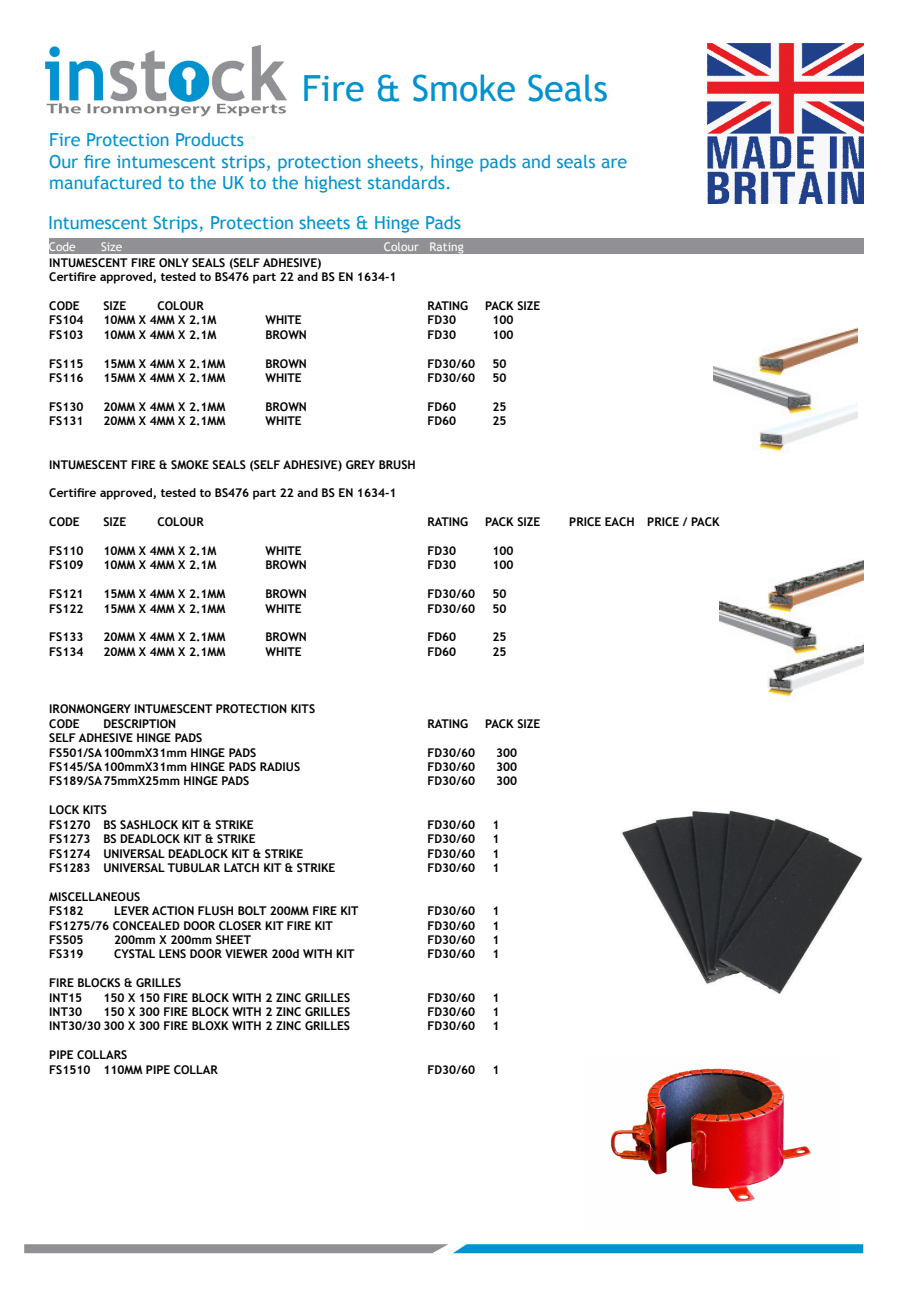
<style>
.page{position:relative;width:919px;height:1289px;background:#fff}
.page>*{position:absolute;margin:0;border:0;box-sizing:border-box;transform-origin:0 0}
.t1{font:36px "Trebuchet MS";color:#0093d0}
.t2{font:18px "Trebuchet MS";color:#0093d0}
.t3{font:700 12px "Trebuchet MS";color:#000}
.t4{font:12px "Trebuchet MS";color:#fff}
</style>
<div class="page">
<img style="left:610px;top:1068px;width:201px;height:134px">
<img style="left:622px;top:808px;width:241px;height:186px">
<div style="left:49px;top:239px;width:814px;height:15px;background:#919195"></div>
<svg style="left:24px;top:1244px;width:839px;height:9px;background:#5297b5"></svg>
<img style="left:707px;top:44px;width:156px;height:160px">
<img style="left:713px;top:327px;width:144px;height:126px">
<img style="left:719px;top:560px;width:144px;height:142px">
<img style="left:45px;top:44px;width:242px;height:73px">
<p class="t1" style="left:302px;top:67px;width:308px">Fire &amp; Smoke Seals</p>
<p class="t2" style="left:49px;top:129px;width:196px">Fire Protection Products</p>
<p class="t2" style="left:49px;top:151px;width:579px">Our fire intumescent strips, protection sheets, hinge pads and seals are</p>
<p class="t2" style="left:49px;top:172px;width:404px">manufactured to the UK to the highest standards.</p>
<p class="t2" style="left:48px;top:212px;width:414px">Intumescent Strips, Protection sheets &amp; Hinge Pads</p>
<p class="t3" style="left:49px;top:255px;width:274px">INTUMESCENT FIRE ONLY SEALS (SELF ADHESIVE)</p>
<p class="t3" style="left:49px;top:269px;width:349px">Certifire approved, tested to BS476 part 22 and BS EN 1634-1</p>
<p class="t3" style="left:49px;top:298px;width:32px">CODE</p>
<p class="t3" style="left:103px;top:298px;width:25px">SIZE</p>
<p class="t3" style="left:157px;top:298px;width:48px">COLOUR</p>
<p class="t3" style="left:427px;top:298px;width:42px">RATING</p>
<p class="t3" style="left:485px;top:298px;width:57px">PACK SIZE</p>
<p class="t3" style="left:49px;top:313px;width:36px">FS104</p>
<p class="t3" style="left:103px;top:313px;width:115px">10MM X 4MM X 2.1M</p>
<p class="t3" style="left:265px;top:313px;width:38px">WHITE</p>
<p class="t3" style="left:427px;top:313px;width:30px">FD30</p>
<p class="t3" style="left:492px;top:313px;width:23px">100</p>
<p class="t3" style="left:49px;top:327px;width:36px">FS103</p>
<p class="t3" style="left:103px;top:327px;width:115px">10MM X 4MM X 2.1M</p>
<p class="t3" style="left:265px;top:327px;width:43px">BROWN</p>
<p class="t3" style="left:427px;top:327px;width:30px">FD30</p>
<p class="t3" style="left:492px;top:327px;width:23px">100</p>
<p class="t3" style="left:49px;top:356px;width:36px">FS115</p>
<p class="t3" style="left:103px;top:356px;width:124px">15MM X 4MM X 2.1MM</p>
<p class="t3" style="left:265px;top:356px;width:43px">BROWN</p>
<p class="t3" style="left:427px;top:356px;width:49px">FD30/60</p>
<p class="t3" style="left:492px;top:356px;width:16px">50</p>
<p class="t3" style="left:49px;top:370px;width:36px">FS116</p>
<p class="t3" style="left:103px;top:370px;width:124px">15MM X 4MM X 2.1MM</p>
<p class="t3" style="left:265px;top:370px;width:38px">WHITE</p>
<p class="t3" style="left:427px;top:370px;width:49px">FD30/60</p>
<p class="t3" style="left:492px;top:370px;width:16px">50</p>
<p class="t3" style="left:49px;top:399px;width:36px">FS130</p>
<p class="t3" style="left:103px;top:399px;width:124px">20MM X 4MM X 2.1MM</p>
<p class="t3" style="left:265px;top:399px;width:43px">BROWN</p>
<p class="t3" style="left:427px;top:399px;width:30px">FD60</p>
<p class="t3" style="left:492px;top:399px;width:16px">25</p>
<p class="t3" style="left:49px;top:413px;width:36px">FS131</p>
<p class="t3" style="left:103px;top:413px;width:124px">20MM X 4MM X 2.1MM</p>
<p class="t3" style="left:265px;top:413px;width:38px">WHITE</p>
<p class="t3" style="left:427px;top:413px;width:30px">FD60</p>
<p class="t3" style="left:492px;top:413px;width:16px">25</p>
<p class="t3" style="left:49px;top:457px;width:368px">INTUMESCENT FIRE &amp; SMOKE SEALS (SELF ADHESIVE) GREY BRUSH</p>
<p class="t3" style="left:49px;top:485px;width:349px">Certifire approved, tested to BS476 part 22 and BS EN 1634-1</p>
<p class="t3" style="left:49px;top:514px;width:32px">CODE</p>
<p class="t3" style="left:103px;top:514px;width:25px">SIZE</p>
<p class="t3" style="left:157px;top:514px;width:48px">COLOUR</p>
<p class="t3" style="left:427px;top:514px;width:42px">RATING</p>
<p class="t3" style="left:485px;top:514px;width:57px">PACK SIZE</p>
<p class="t3" style="left:569px;top:514px;width:152px">PRICE EACH PRICE / PACK</p>
<p class="t3" style="left:49px;top:543px;width:36px">FS110</p>
<p class="t3" style="left:103px;top:543px;width:115px">10MM X 4MM X 2.1M</p>
<p class="t3" style="left:265px;top:543px;width:38px">WHITE</p>
<p class="t3" style="left:427px;top:543px;width:30px">FD30</p>
<p class="t3" style="left:492px;top:543px;width:23px">100</p>
<p class="t3" style="left:49px;top:557px;width:36px">FS109</p>
<p class="t3" style="left:103px;top:557px;width:115px">10MM X 4MM X 2.1M</p>
<p class="t3" style="left:265px;top:557px;width:43px">BROWN</p>
<p class="t3" style="left:427px;top:557px;width:30px">FD30</p>
<p class="t3" style="left:492px;top:557px;width:23px">100</p>
<p class="t3" style="left:49px;top:586px;width:36px">FS121</p>
<p class="t3" style="left:103px;top:586px;width:124px">15MM X 4MM X 2.1MM</p>
<p class="t3" style="left:265px;top:586px;width:43px">BROWN</p>
<p class="t3" style="left:427px;top:586px;width:49px">FD30/60</p>
<p class="t3" style="left:492px;top:586px;width:16px">50</p>
<p class="t3" style="left:49px;top:601px;width:36px">FS122</p>
<p class="t3" style="left:103px;top:601px;width:124px">15MM X 4MM X 2.1MM</p>
<p class="t3" style="left:265px;top:601px;width:38px">WHITE</p>
<p class="t3" style="left:427px;top:601px;width:49px">FD30/60</p>
<p class="t3" style="left:492px;top:601px;width:16px">50</p>
<p class="t3" style="left:49px;top:629px;width:36px">FS133</p>
<p class="t3" style="left:103px;top:629px;width:124px">20MM X 4MM X 2.1MM</p>
<p class="t3" style="left:265px;top:629px;width:43px">BROWN</p>
<p class="t3" style="left:427px;top:629px;width:30px">FD60</p>
<p class="t3" style="left:492px;top:629px;width:16px">25</p>
<p class="t3" style="left:49px;top:644px;width:36px">FS134</p>
<p class="t3" style="left:103px;top:644px;width:124px">20MM X 4MM X 2.1MM</p>
<p class="t3" style="left:265px;top:644px;width:38px">WHITE</p>
<p class="t3" style="left:427px;top:644px;width:30px">FD60</p>
<p class="t3" style="left:492px;top:644px;width:16px">25</p>
<p class="t4" style="left:49px;top:239px;width:28px">Code</p>
<p class="t4" style="left:101px;top:239px;width:23px">Size</p>
<p class="t4" style="left:384px;top:239px;width:81px">Colour Rating</p>
<p class="t3" style="left:49px;top:701px;width:267px">IRONMONGERY INTUMESCENT PROTECTION KITS</p>
<p class="t3" style="left:49px;top:716px;width:32px">CODE</p>
<p class="t3" style="left:103px;top:716px;width:74px">DESCRIPTION</p>
<p class="t3" style="left:427px;top:716px;width:42px">RATING</p>
<p class="t3" style="left:485px;top:716px;width:57px">PACK SIZE</p>
<p class="t3" style="left:49px;top:730px;width:154px">SELF ADHESIVE HINGE PADS</p>
<p class="t3" style="left:49px;top:745px;width:208px">FS501/SA100mmX31mm HINGE PADS</p>
<p class="t3" style="left:427px;top:745px;width:49px">FD30/60</p>
<p class="t3" style="left:496px;top:745px;width:23px">300</p>
<p class="t3" style="left:49px;top:759px;width:252px">FS145/SA100mmX31mm HINGE PADS RADIUS</p>
<p class="t3" style="left:427px;top:759px;width:49px">FD30/60</p>
<p class="t3" style="left:496px;top:759px;width:23px">300</p>
<p class="t3" style="left:49px;top:773px;width:201px">FS189/SA75mmX25mm HINGE PADS</p>
<p class="t3" style="left:427px;top:773px;width:49px">FD30/60</p>
<p class="t3" style="left:496px;top:773px;width:23px">300</p>
<p class="t3" style="left:49px;top:802px;width:59px">LOCK KITS</p>
<p class="t3" style="left:49px;top:817px;width:206px">FS1270 BS SASHLOCK KIT &amp; STRIKE</p>
<p class="t3" style="left:427px;top:817px;width:49px">FD30/60</p>
<p class="t3" style="left:492px;top:817px;width:9px">1</p>
<p class="t3" style="left:49px;top:831px;width:208px">FS1273 BS DEADLOCK KIT &amp; STRIKE</p>
<p class="t3" style="left:427px;top:831px;width:49px">FD30/60</p>
<p class="t3" style="left:492px;top:831px;width:9px">1</p>
<p class="t3" style="left:49px;top:845px;width:255px">FS1274 UNIVERSAL DEADLOCK KIT &amp; STRIKE</p>
<p class="t3" style="left:427px;top:845px;width:49px">FD30/60</p>
<p class="t3" style="left:492px;top:845px;width:9px">1</p>
<p class="t3" style="left:49px;top:860px;width:287px">FS1283 UNIVERSAL TUBULAR LATCH KIT &amp; STRIKE</p>
<p class="t3" style="left:427px;top:860px;width:49px">FD30/60</p>
<p class="t3" style="left:492px;top:860px;width:9px">1</p>
<p class="t3" style="left:49px;top:889px;width:92px">MISCELLANEOUS</p>
<p class="t3" style="left:49px;top:903px;width:36px">FS182</p>
<p class="t3" style="left:114px;top:903px;width:246px">LEVER ACTION FLUSH BOLT 200MM FIRE KIT</p>
<p class="t3" style="left:427px;top:903px;width:49px">FD30/60</p>
<p class="t3" style="left:492px;top:903px;width:9px">1</p>
<p class="t3" style="left:49px;top:917px;width:285px">FS1275/76 CONCEALED DOOR CLOSER KIT FIRE KIT</p>
<p class="t3" style="left:427px;top:917px;width:49px">FD30/60</p>
<p class="t3" style="left:492px;top:917px;width:9px">1</p>
<p class="t3" style="left:49px;top:932px;width:36px">FS505</p>
<p class="t3" style="left:114px;top:932px;width:138px">200mm X 200mm SHEET</p>
<p class="t3" style="left:427px;top:932px;width:49px">FD30/60</p>
<p class="t3" style="left:492px;top:932px;width:9px">1</p>
<p class="t3" style="left:49px;top:946px;width:36px">FS319</p>
<p class="t3" style="left:114px;top:946px;width:242px">CYSTAL LENS DOOR VIEWER 200d WITH KIT</p>
<p class="t3" style="left:427px;top:946px;width:49px">FD30/60</p>
<p class="t3" style="left:492px;top:946px;width:9px">1</p>
<p class="t3" style="left:49px;top:975px;width:133px">FIRE BLOCKS &amp; GRILLES</p>
<p class="t3" style="left:49px;top:989px;width:34px">INT15</p>
<p class="t3" style="left:103px;top:989px;width:248px">150 X 150 FIRE BLOCK WITH 2 ZINC GRILLES</p>
<p class="t3" style="left:427px;top:989px;width:49px">FD30/60</p>
<p class="t3" style="left:492px;top:989px;width:9px">1</p>
<p class="t3" style="left:49px;top:1004px;width:34px">INT30</p>
<p class="t3" style="left:103px;top:1004px;width:248px">150 X 300 FIRE BLOCK WITH 2 ZINC GRILLES</p>
<p class="t3" style="left:427px;top:1004px;width:49px">FD30/60</p>
<p class="t3" style="left:492px;top:1004px;width:9px">1</p>
<p class="t3" style="left:49px;top:1018px;width:302px">INT30/30 300 X 300 FIRE BLOXK WITH 2 ZINC GRILLES</p>
<p class="t3" style="left:427px;top:1018px;width:49px">FD30/60</p>
<p class="t3" style="left:492px;top:1018px;width:9px">1</p>
<p class="t3" style="left:49px;top:1047px;width:79px">PIPE COLLARS</p>
<p class="t3" style="left:49px;top:1061px;width:170px">FS1510 110MM PIPE COLLAR</p>
<p class="t3" style="left:427px;top:1061px;width:49px">FD30/60</p>
<p class="t3" style="left:492px;top:1061px;width:9px">1</p>
</div>
